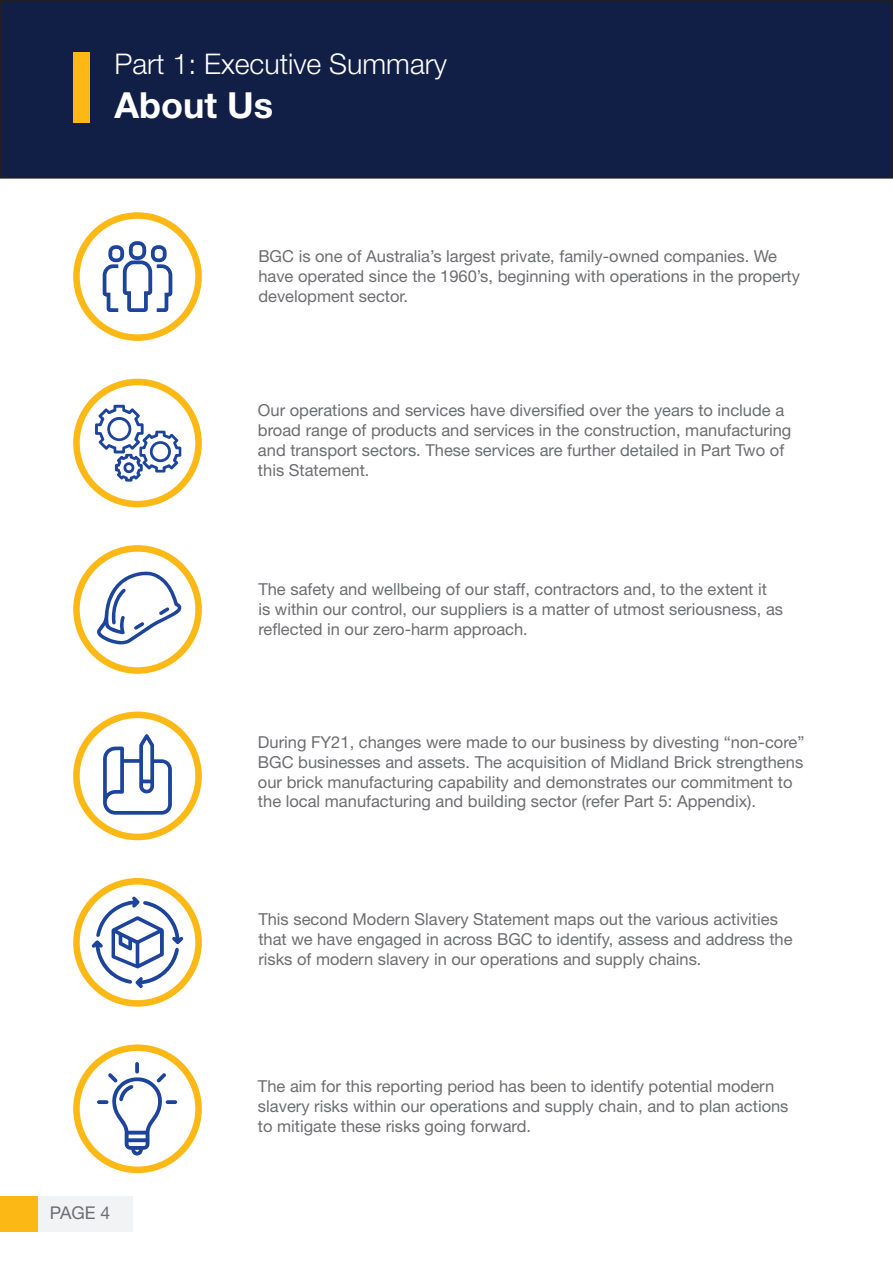
<style>
.page{position:relative;width:893px;height:1263px;background:#fff}
.page>*{position:absolute;margin:0;border:0;box-sizing:border-box;transform-origin:0 0}
.t1{font:700 36px "Helvetica Neue LT Std";color:#fff}
.t2{font:300 28.5px "Helvetica Neue LT Std";color:#fff}
.t3{font:17.55px "Helvetica Neue LT Std";color:#6c6d70}
.t4{font:16.5px/19.8px "Helvetica Neue LT Std";color:#6c6d70}
</style>
<div class="page">
<div style="left:37px;top:1196px;width:96px;height:36px;background:#f2f3f4"></div>
<div style="left:0;top:1196px;width:37px;height:36px;background:#fcb814"></div>
<div style="left:73px;top:212px;width:129px;height:129px;border:7px solid #fcb814;border-radius:50%"></div>
<svg style="left:102px;top:241px;width:71px;height:71px"></svg>
<div style="left:73px;top:545px;width:129px;height:129px;border:7px solid #fcb814;border-radius:50%"></div>
<svg style="left:97px;top:571px;width:85px;height:73px"></svg>
<div style="left:73px;top:379px;width:129px;height:128px;border:7px solid #fcb814;border-radius:50%"></div>
<svg style="left:95px;top:405px;width:86px;height:77px"></svg>
<div style="left:73px;top:712px;width:129px;height:128px;border:7px solid #fcb814;border-radius:50%"></div>
<svg style="left:103px;top:734px;width:69px;height:81px"></svg>
<div style="left:73px;top:878px;width:129px;height:129px;border:7px solid #fcb814;border-radius:50%"></div>
<svg style="left:92px;top:896px;width:91px;height:92px"></svg>
<div style="left:73px;top:1044px;width:129px;height:129px;border:7px solid #fcb814;border-radius:50%"></div>
<svg style="left:97px;top:1062px;width:80px;height:93px"></svg>
<div style="left:1px;top:1px;width:891px;height:177px;background:#111f46"></div>
<div style="left:0;top:0;width:893px;height:179px;border:2px solid #231f20"></div>
<div style="left:74px;top:52px;width:16px;height:70px;background:#fcb814"></div>
<p class="t2" style="left:114px;top:46px;width:334px">Part 1: Executive Summary</p>
<p class="t1" style="left:115px;top:83px;width:160px">About Us</p>
<p class="t4" style="left:258px;top:246px;width:543px">BGC is one of Australia’s largest private, family-owned companies. We have operated since the 1960’s, beginning with operations in the property development sector.</p>
<p class="t4" style="left:258px;top:400px;width:535px">Our operations and services have diversified over the years to include a broad range of products and services in the construction, manufacturing and transport sectors. These services are further detailed in Part Two of this Statement.</p>
<p class="t4" style="left:258px;top:579px;width:526px">The safety and wellbeing of our staff, contractors and, to the extent it<br>is within our control, our suppliers is a matter of utmost seriousness, as reflected in our zero-harm approach.</p>
<p class="t4" style="left:258px;top:732px;width:548px">During FY21, changes were made to our business by divesting “non-core” BGC businesses and assets. The acquisition of Midland Brick strengthens our brick manufacturing capability and demonstrates our commitment to the local manufacturing and building sector (refer Part 5: Appendix).</p>
<p class="t4" style="left:258px;top:909px;width:536px">This second Modern Slavery Statement maps out the various activities that we have engaged in across BGC to identify, assess and address the risks of modern slavery in our operations and supply chains.</p>
<p class="t3" style="left:50px;top:1203px;width:62px">PAGE 4</p>
<p class="t4" style="left:258px;top:1076px;width:532px">The aim for this reporting period has been to identify potential modern slavery risks within our operations and supply chain, and to plan actions to mitigate these risks going forward.</p>
</div>
